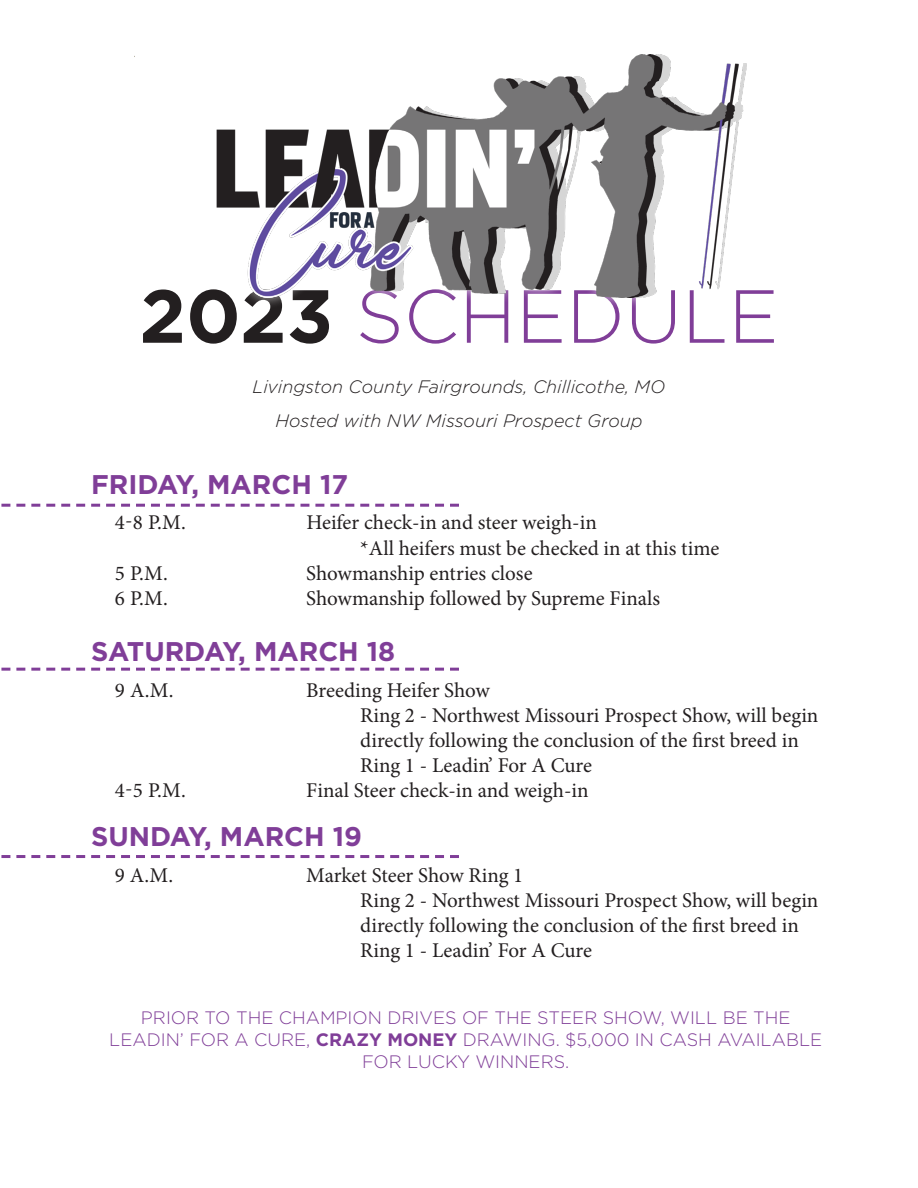
<style>
.page{position:relative;width:918px;height:1188px;background:#fff}
.page>*{position:absolute;margin:0;border:0;box-sizing:border-box;transform-origin:0 0}
.t1{font:300 75px "Gotham";color:#803e98}
.t2{font:700 27px "Gotham";color:#803e98}
.t3{font:21px/25.2px "Minion Pro";letter-spacing:-.005em;color:#231f20}
.t4{font:300 18px/21.6px "Gotham";color:#803e98;text-align:center}
.t5{font:italic 300 18px "Gotham";color:#231f20}
.s1{font-weight:700;color:#231f20}
.s2{font-weight:700}
</style>
<div class="page">
<img style="left:134px;top:54px;width:613px;height:244px">
<svg style="left:1px;top:504px;width:458px;height:3px"></svg>
<svg style="left:1px;top:668px;width:458px;height:3px"></svg>
<svg style="left:1px;top:855px;width:458px;height:3px"></svg>
<p class="t1" style="left:139px;top:269px;width:641px"><span class="s1">2023</span> SCHEDULE</p>
<p class="t5" style="left:253px;top:375px;width:414px">Livingston County Fairgrounds, Chillicothe, MO</p>
<p class="t5" style="left:275px;top:409px;width:369px">Hosted with NW Missouri Prospect Group</p>
<p class="t2" style="left:91px;top:466px;width:259px">FRIDAY, MARCH 17</p>
<p class="t3" style="left:115px;top:510px;width:72px">4-8 P.M.</p>
<p class="t3" style="left:115px;top:561px;width:54px">5 P.M.</p>
<p class="t3" style="left:115px;top:586px;width:54px">6 P.M.</p>
<p class="t3" style="left:306px;top:510px;width:292px">Heifer check-in and steer weigh-in</p>
<p class="t3" style="left:360px;top:535px;width:361px">*All heifers must be checked in at this time</p>
<p class="t3" style="left:306px;top:561px;width:228px">Showmanship entries close</p>
<p class="t3" style="left:306px;top:586px;width:355px">Showmanship followed by Supreme Finals</p>
<p class="t2" style="left:91px;top:634px;width:306px">SATURDAY, MARCH 18</p>
<p class="t3" style="left:115px;top:677px;width:60px">9 A.M.</p>
<p class="t3" style="left:115px;top:778px;width:72px">4-5 P.M.</p>
<p class="t3" style="left:306px;top:677px;width:185px">Breeding Heifer Show</p>
<p class="t3" style="left:360px;top:703px;width:460px">Ring 2 - Northwest Missouri Prospect Show, will begin directly following the conclusion of the first breed in<br>Ring 1 - Leadin’ For A Cure</p>
<p class="t3" style="left:306px;top:778px;width:284px">Final Steer check-in and weigh-in</p>
<p class="t2" style="left:91px;top:819px;width:272px">SUNDAY, MARCH 19</p>
<p class="t3" style="left:115px;top:862px;width:60px">9 A.M.</p>
<p class="t3" style="left:306px;top:862px;width:219px">Market Steer Show Ring 1</p>
<p class="t3" style="left:360px;top:888px;width:460px">Ring 2 - Northwest Missouri Prospect Show, will begin directly following the conclusion of the first breed in<br>Ring 1 - Leadin’ For A Cure</p>
<p class="t4" style="left:141px;top:1007px;width:651px">PRIOR TO THE CHAMPION DRIVES OF THE STEER SHOW, WILL BE THE</p>
<p class="t4" style="left:109px;top:1028px;width:714px">LEADIN’ FOR A CURE, <span class="s2">CRAZY MONEY</span> DRAWING. $5,000 IN CASH AVAILABLE<br>FOR LUCKY WINNERS.</p>
</div>
